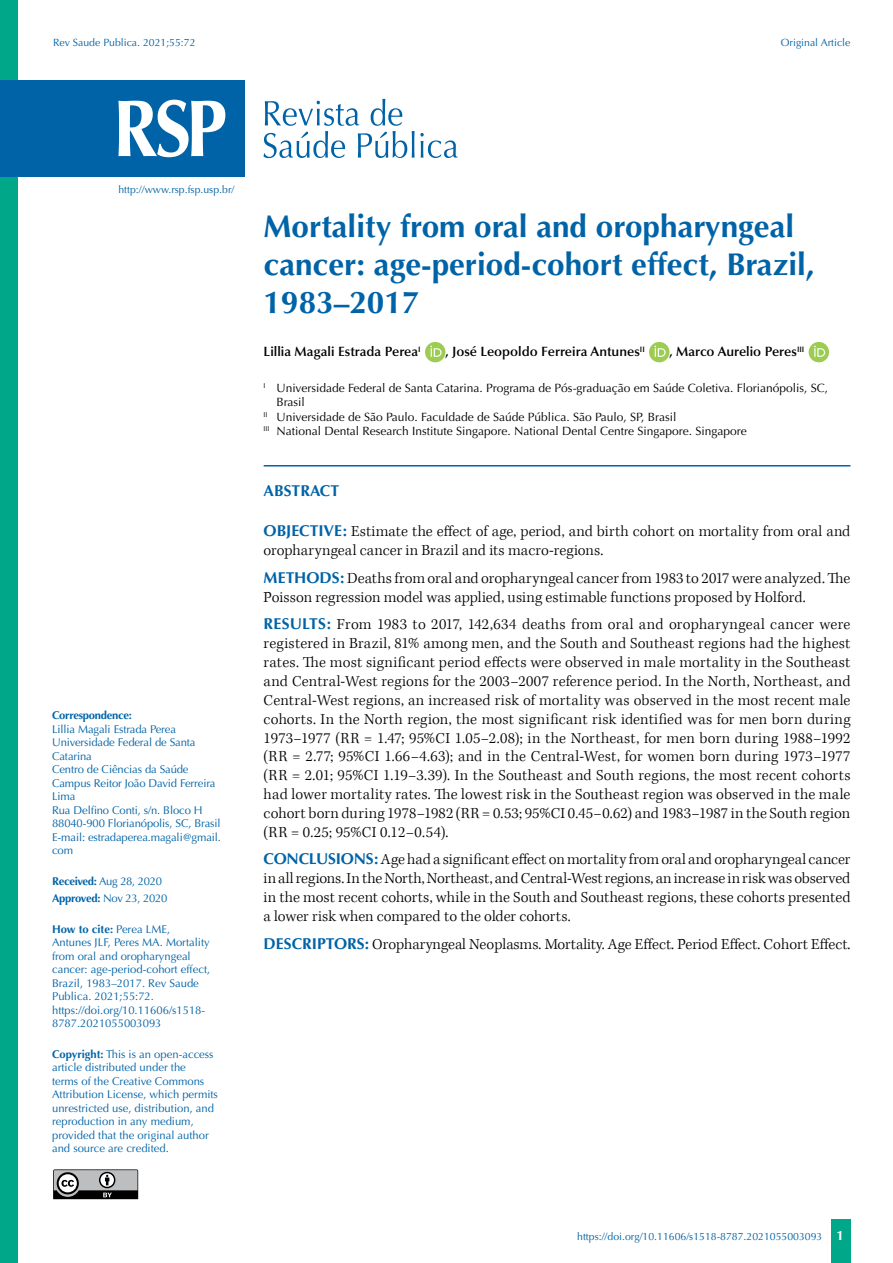
<style>
.page{position:relative;width:893px;height:1263px;background:#fff}
.page>*{position:absolute;margin:0;border:0;box-sizing:border-box;transform-origin:0 0}
.t1{font:700 31.5px/37.8px "Optima";color:#0063a7}
.t2{font:300 15.75px/18.9px "Kepler Std";letter-spacing:.005em;color:#000}
.t3{font:700 15.75px "Optima";color:#0063a7}
.t4{font:600 13.5px "Optima";color:#000}
.t5{font:12px "Optima";color:#000}
.t6{font:11.25px/13.5px "Optima";color:#0063a7}
.t7{font:11.25px/17.7px "Optima";letter-spacing:-.025em;color:#0063a7}
.t8{font:700 11.25px "Optima";letter-spacing:-.025em;color:#0063a7}
.t9{font:10.5px "Optima";color:#0063a7}
.s1{font-weight:700}
.s2{font-family:"Optima";font-weight:700;color:#0063a7}
.s3{font-weight:700;font-size:13.5px;color:#fff}
</style>
<div class="page">
<div style="left:831px;top:1220px;width:20px;height:43px;background:#00a788"></div>
<svg style="left:53px;top:1169px;width:85px;height:30px"></svg>
<div style="left:0;top:0;width:18px;height:1263px;background:#00a788"></div>
<hr style="left:264px;top:465px;width:586px;height:1px;background:#0063a7">
<div style="left:425px;top:342px;width:20px;height:20px;background:#9ccc51;border-radius:50%"></div>
<svg style="left:430px;top:346px;width:12px;height:11px"></svg>
<div style="left:649px;top:342px;width:20px;height:20px;background:#9ccc51;border-radius:50%"></div>
<svg style="left:654px;top:346px;width:12px;height:11px"></svg>
<div style="left:809px;top:342px;width:20px;height:20px;background:#9ccc51;border-radius:50%"></div>
<svg style="left:814px;top:346px;width:11px;height:11px"></svg>
<svg style="left:263px;top:99px;width:195px;height:59px"></svg>
<div style="left:0;top:80px;width:244px;height:96px;background:#0063a7"></div>
<svg style="left:118px;top:100px;width:107px;height:57px"></svg>
<p class="t9" style="left:53px;top:36px;width:144px">Rev Saude Publica. 2021;55:72</p>
<p class="t9" style="left:781px;top:36px;width:71px">Original Article</p>
<p class="t9" style="left:118px;top:183px;width:117px">http://www.rsp.fsp.usp.br/</p>
<p class="t8" style="left:52px;top:709px;width:81px">Correspondence:</p>
<p class="t6" style="left:52px;top:722px;width:170px">Lillia Magali Estrada Perea<br>Universidade Federal de Santa<br>Catarina<br>Centro de Ciências da Saúde<br>Campus Reitor João David Ferreira<br>Lima<br>Rua Delfino Conti, s/n. Bloco H<br>88040-900 Florianópolis, SC, Brasil<br>E-mail: estradaperea.magali@gmail. com</p>
<p class="t7" style="left:52px;top:872px;width:117px"><span class="s1">Received:</span> Aug 28, 2020<br><span class="s1">Approved:</span> Nov 23, 2020</p>
<p class="t6" style="left:52px;top:922px;width:160px"><span class="s1">How to cite:</span> Perea LME,<br>Antunes JLF, Peres MA. Mortality from oral and oropharyngeal cancer: age-period-cohort effect,<br>Brazil, 1983–2017. Rev Saude<br>Publica. 2021;55:72. https://doi.org/10.11606/s1518-<br>8787.2021055003093</p>
<p class="t6" style="left:52px;top:1047px;width:167px"><span class="s1">Copyright:</span> This is an open-access article distributed under the<br>terms of the Creative Commons<br>Attribution License, which permits unrestricted use, distribution, and reproduction in any medium, provided that the original author and source are credited.</p>
<h1 class="t1" style="left:264px;top:208px;width:553px">Mortality from oral and oropharyngeal cancer: age-period-cohort effect, Brazil,<br>1983–2017</h1>
<p class="t4" style="left:264px;top:344px;width:159px">Lillia Magali Estrada Perea<sup>I</sup></p>
<p class="t4" style="left:445px;top:344px;width:201px">, José Leopoldo Ferreira Antunes<sup>II</sup></p>
<p class="t4" style="left:669px;top:344px;width:136px">, Marco Aurelio Peres<sup>III</sup></p>
<p class="t5" style="left:264px;top:381px;width:566px"><sup>I</sup> Universidade Federal de Santa Catarina. Programa de Pós-graduação em Saúde Coletiva. Florianópolis, SC,</p>
<p class="t5" style="left:276px;top:395px;width:30px">Brasil</p>
<p class="t5" style="left:264px;top:410px;width:414px"><sup>II</sup> Universidade de São Paulo. Faculdade de Saúde Pública. São Paulo, SP, Brasil</p>
<p class="t5" style="left:264px;top:424px;width:485px"><sup>III</sup> National Dental Research Institute Singapore. National Dental Centre Singapore. Singapore</p>
<p class="t3" style="left:264px;top:482px;width:77px">ABSTRACT</p>
<p class="t2" style="left:264px;top:523px;width:588px"><span class="s2">OBJECTIVE:</span> Estimate the effect of age, period, and birth cohort on mortality from oral and oropharyngeal cancer in Brazil and its macro-regions.</p>
<p class="t2" style="left:264px;top:569px;width:588px"><span class="s2">METHODS:</span> Deaths from oral and oropharyngeal cancer from 1983 to 2017 were analyzed. The<br>Poisson regression model was applied, using estimable functions proposed by Holford.</p>
<p class="t2" style="left:264px;top:615px;width:588px;text-align:justify"><span class="s2">RESULTS:</span> From 1983 to 2017, 142,634 deaths from oral and oropharyngeal cancer were registered in Brazil, 81% among men, and the South and Southeast regions had the highest rates. The most significant period effects were observed in male mortality in the Southeast and Central-West regions for the 2003–2007 reference period. In the North, Northeast, and Central-West regions, an increased risk of mortality was observed in the most recent male cohorts. In the North region, the most significant risk identified was for men born during 1973–1977 (RR = 1.47; 95%CI 1.05–2.08); in the Northeast, for men born during 1988–1992 (RR = 2.77; 95%CI 1.66–4.63); and in the Central-West, for women born during 1973–1977 (RR = 2.01; 95%CI 1.19–3.39). In the Southeast and South regions, the most recent cohorts had lower mortality rates. The lowest risk in the Southeast region was observed in the male cohort born during 1978–1982 (RR = 0.53; 95%CI 0.45–0.62) and 1983–1987 in the South region (RR = 0.25; 95%CI 0.12–0.54).</p>
<p class="t2" style="left:264px;top:851px;width:588px;text-align:justify"><span class="s2">CONCLUSIONS:</span> Age had a significant effect on mortality from oral and oropharyngeal cancer in all regions. In the North, Northeast, and Central-West regions, an increase in risk was observed in the most recent cohorts, while in the South and Southeast regions, these cohorts presented a lower risk when compared to the older cohorts.</p>
<p class="t2" style="left:264px;top:936px;width:588px"><span class="s2">DESCRIPTORS:</span> Oropharyngeal Neoplasms. Mortality. Age Effect. Period Effect. Cohort Effect.</p>
<p class="t9" style="left:577px;top:1230px;width:268px">https://doi.org/10.11606/s1518-8787.2021055003093 <span class="s3">1</span></p>
</div>
